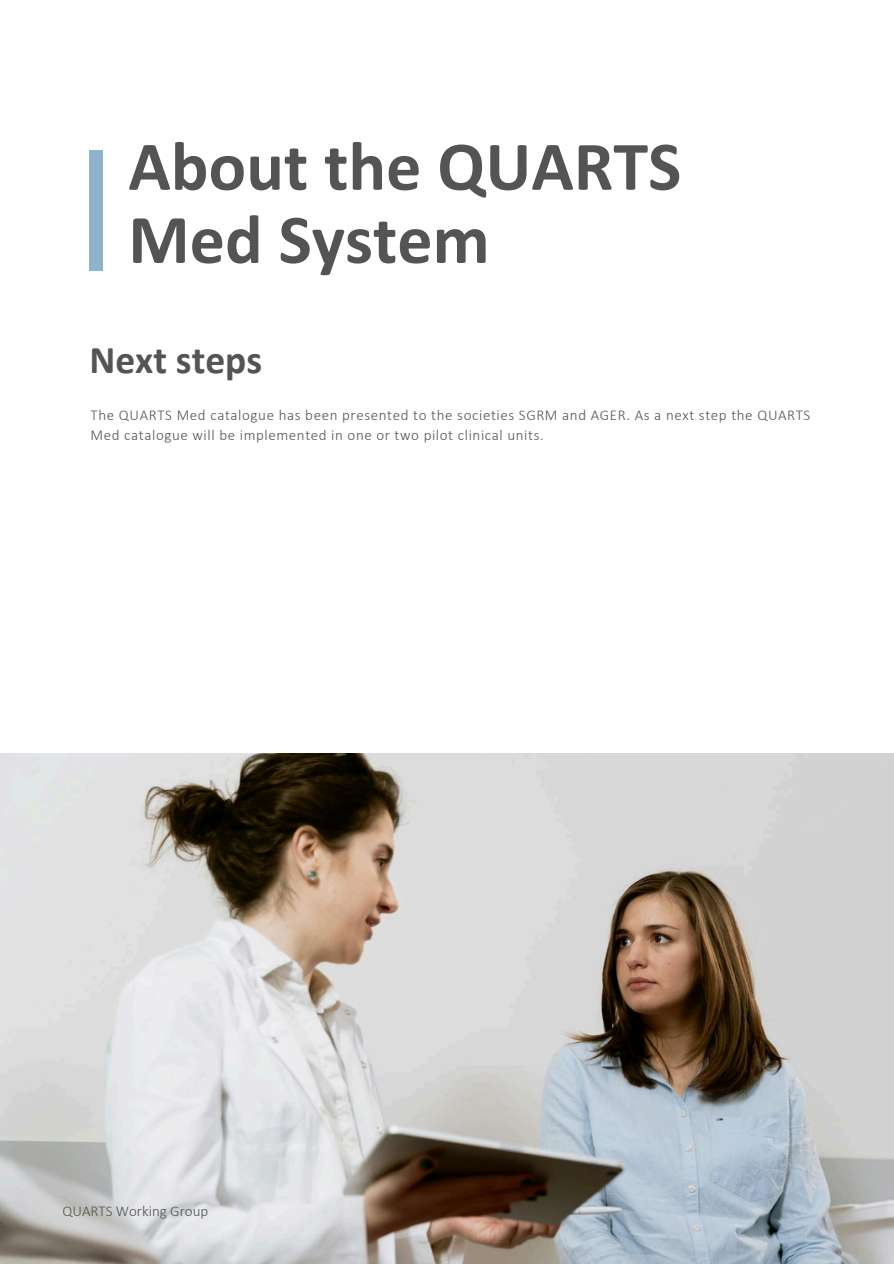
<style>
.page{position:relative;width:894px;height:1264px;background:#fff}
.page>*{position:absolute;margin:0;border:0;box-sizing:border-box;transform-origin:0 0}
.t1{font:700 70.2px/73.2px "Calibri";color:#545454}
.t2{font:700 39.45px "Calibri";color:#545454}
.t3{font:300 15px/20.2px "Calibri";letter-spacing:.04em;color:#545454}
.t4{font:300 15px "Calibri";color:#545454}
</style>
<div class="page">
<div style="left:89px;top:150px;width:14px;height:121px;background:#8eb5cc"></div>
<img style="left:0;top:753px;width:893px;height:510px">
<p class="t1" style="left:128px;top:135px;width:554px">About the QUARTS<br>Med System</p>
<p class="t2" style="left:89px;top:343px;width:174px">Next steps</p>
<p class="t3" style="left:91px;top:406px;width:721px">The QUARTS Med catalogue has been presented to the societies SGRM and AGER. As a next step the QUARTS<br>Med catalogue will be implemented in one or two pilot clinical units.</p>
<h2 class="t4" style="left:62px;top:1204px;width:147px">QUARTS Working Group</h2>
</div>
